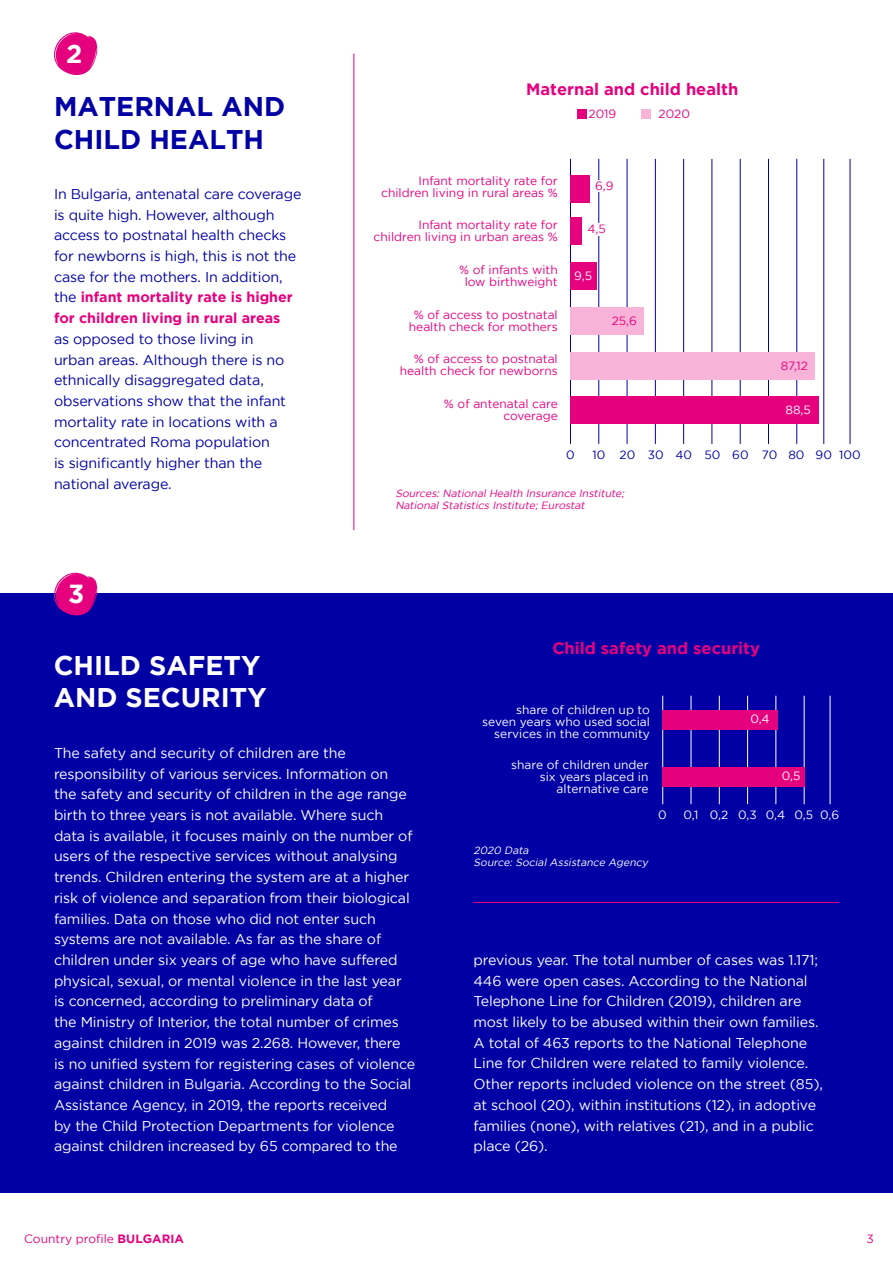
<style>
.page{position:relative;width:893px;height:1263px;background:#fff}
.page>*{position:absolute;margin:0;border:0;box-sizing:border-box;transform-origin:0 0}
.t1{font:700 27px/32.4px "Gotham";color:#0000a4}
.t2{font:700 27px/32.4px "Gotham";color:#fff}
.t3{font:700 26.1px "Gotham";color:#fff}
.t4{font:700 16.5px "Gotham";color:#e5007e}
.t5{font:14.25px/20.7px "Gotham";letter-spacing:-.01em;color:#fff}
.t6{font:14.25px/20.7px "Gotham";letter-spacing:-.01em;color:#0000a4}
.t7{font:12px/12px "Gotham";color:#e5007e;text-align:right}
.t8{font:12px/12px "Gotham";color:#fff;text-align:right}
.t9{font:12px "Gotham";color:#0000a4}
.t10{font:italic 10.5px/12px "Gotham";color:#e5007e}
.t11{font:italic 10.5px/12px "Gotham";color:#fff}
.s1{font-weight:700;color:#e5007e}
.s2{font-weight:700}
</style>
<div class="page">
<div style="left:0;top:593px;width:893px;height:600px;background:#0000a4"></div>
<svg style="left:54px;top:32px;width:44px;height:43px"></svg>
<hr style="left:796px;top:159px;width:1px;height:285px;background:#0000a4">
<hr style="left:823px;top:159px;width:1px;height:285px;background:#0000a4">
<hr style="left:850px;top:159px;width:1px;height:285px;background:#0000a4">
<hr style="left:768px;top:159px;width:1px;height:285px;background:#0000a4">
<hr style="left:740px;top:159px;width:1px;height:285px;background:#0000a4">
<hr style="left:711px;top:159px;width:1px;height:285px;background:#0000a4">
<hr style="left:683px;top:159px;width:1px;height:285px;background:#0000a4">
<hr style="left:655px;top:159px;width:1px;height:285px;background:#0000a4">
<hr style="left:627px;top:159px;width:1px;height:285px;background:#0000a4">
<hr style="left:598px;top:159px;width:1px;height:285px;background:#0000a4">
<hr style="left:570px;top:159px;width:1px;height:285px;background:#0000a4">
<div style="left:570px;top:217px;width:11px;height:28px;background:#e5007e"></div>
<div style="left:570px;top:176px;width:19px;height:27px;background:#e5007e"></div>
<div style="left:570px;top:396px;width:248px;height:27px;background:#e5007e"></div>
<div style="left:570px;top:352px;width:244px;height:27px;background:#f7b3d8"></div>
<div style="left:570px;top:307px;width:73px;height:28px;background:#f7b3d8"></div>
<div style="left:570px;top:262px;width:26px;height:27px;background:#e5007e"></div>
<div style="left:587px;top:223px;width:19px;height:12px;background:#fff"></div>
<div style="left:595px;top:180px;width:19px;height:11px;background:#fff"></div>
<hr style="left:353px;top:54px;width:1px;height:476px;background:#e5007e">
<svg style="left:54px;top:572px;width:44px;height:44px"></svg>
<hr style="left:473px;top:902px;width:366px;height:1px;background:#e5007e">
<hr style="left:804px;top:696px;width:1px;height:108px;background:#fff">
<hr style="left:830px;top:696px;width:1px;height:108px;background:#fff">
<hr style="left:775px;top:696px;width:1px;height:108px;background:#fff">
<hr style="left:747px;top:696px;width:1px;height:108px;background:#fff">
<hr style="left:719px;top:696px;width:1px;height:108px;background:#fff">
<hr style="left:691px;top:696px;width:1px;height:108px;background:#fff">
<hr style="left:662px;top:696px;width:1px;height:108px;background:#fff">
<div style="left:662px;top:767px;width:142px;height:19px;background:#e5007e"></div>
<div style="left:662px;top:710px;width:115px;height:19px;background:#e5007e"></div>
<div style="left:577px;top:109px;width:9px;height:9px;background:#e5007e"></div>
<div style="left:641px;top:109px;width:9px;height:9px;background:#f7b3d8"></div>
<h2 class="t3" style="left:66px;top:38px;width:18px">2</h2>
<h1 class="t1" style="left:54px;top:90px;width:233px">MATERNAL AND<br>CHILD HEALTH</h1>
<p class="t6" style="left:54px;top:183px;width:249px">In Bulgaria, antenatal care coverage is quite high. However, although access to postnatal health checks for newborns is high, this is not the case for the mothers. In addition, the <span class="s1">infant mortality rate is higher for children living in rural areas</span></p>
<p class="t6" style="left:54px;top:328px;width:234px">as opposed to those living in urban areas. Although there is no ethnically disaggregated data, observations show that the infant mortality rate in locations with a concentrated Roma population<br>is significantly higher than the national average.</p>
<h2 class="t3" style="left:68px;top:579px;width:18px">3</h2>
<p class="t4" style="left:526px;top:80px;width:214px">Maternal and child health</p>
<p class="t7" style="left:589px;top:108px;width:29px">2019</p>
<p class="t7" style="left:659px;top:108px;width:33px">2020</p>
<p class="t7" style="left:381px;top:174px;width:178px">Infant mortality rate for children living in rural areas %</p>
<p class="t7" style="left:374px;top:219px;width:186px">Infant mortality rate for children living in urban areas %</p>
<p class="t7" style="left:459px;top:263px;width:100px;text-align:center">% of infants with low birthweight</p>
<p class="t7" style="left:409px;top:308px;width:150px;text-align:center">% of access to postnatal health check for mothers</p>
<p class="t7" style="left:400px;top:353px;width:160px">% of access to postnatal health check for newborns</p>
<p class="t7" style="left:444px;top:398px;width:115px">% of antenatal care coverage</p>
<p class="t7" style="left:595px;top:180px;width:20px">6,9</p>
<p class="t7" style="left:587px;top:223px;width:20px">4,5</p>
<p class="t8" style="left:574px;top:269px;width:19px">9,5</p>
<p class="t7" style="left:612px;top:315px;width:27px">25,6</p>
<p class="t7" style="left:781px;top:359px;width:29px">87,12</p>
<p class="t8" style="left:785px;top:403px;width:27px">88,5</p>
<p class="t9" style="left:566px;top:448px;width:10px">0</p>
<p class="t9" style="left:593px;top:448px;width:270px">10 20 30 40 50 60 70 80 90 100</p>
<p class="t10" style="left:395px;top:488px;width:233px">Sources: National Health Insurance Institute;<br>National Statistics Institute; Eurostat</p>
<h1 class="t2" style="left:54px;top:649px;width:215px">CHILD SAFETY<br>AND SECURITY</h1>
<p class="t5" style="left:54px;top:742px;width:363px">The safety and security of children are the responsibility of various services. Information on<br>the safety and security of children in the age range birth to three years is not available. Where such data is available, it focuses mainly on the number of users of the respective services without analysing trends. Children entering the system are at a higher risk of violence and separation from their biological families. Data on those who did not enter such systems are not available. As far as the share of children under six years of age who have suffered physical, sexual, or mental violence in the last year is concerned, according to preliminary data of<br>the Ministry of Interior, the total number of crimes against children in 2019 was 2.268. However, there<br>is no unified system for registering cases of violence against children in Bulgaria. According to the Social Assistance Agency, in 2019, the reports received<br>by the Child Protection Departments for violence against children increased by 65 compared to the</p>
<p class="t4" style="left:552px;top:639px;width:209px">Child safety and security</p>
<p class="t8" style="left:482px;top:704px;width:169px">share of children up to seven years who used social services in the community</p>
<p class="t8" style="left:511px;top:758px;width:139px">share of children under six years placed in alternative care</p>
<p class="t8" style="left:750px;top:713px;width:21px">0,4</p>
<p class="t8" style="left:782px;top:770px;width:20px">0,5</p>
<p class="t11" style="left:473px;top:844px;width:178px">2020 Data<br>Source: Social Assistance Agency</p>
<p class="t8" style="left:658px;top:809px;width:10px">0</p>
<p class="t8" style="left:683px;top:809px;width:157px">0,1 0,2 0,3 0,4 0,5 0,6</p>
<p class="t5" style="left:473px;top:949px;width:351px">previous year. The total number of cases was 1.171; 446 were open cases. According to the National Telephone Line for Children (2019), children are most likely to be abused within their own families.<br>A total of 463 reports to the National Telephone Line for Children were related to family violence.<br>Other reports included violence on the street (85), at school (20), within institutions (12), in adoptive families (none), with relatives (21), and in a public place (26).</p>
<p class="t7" style="left:24px;top:1232px;width:161px">Country profile <span class="s2">BULGARIA</span></p>
<p class="t7" style="left:866px;top:1232px;width:9px">3</p>
</div>
